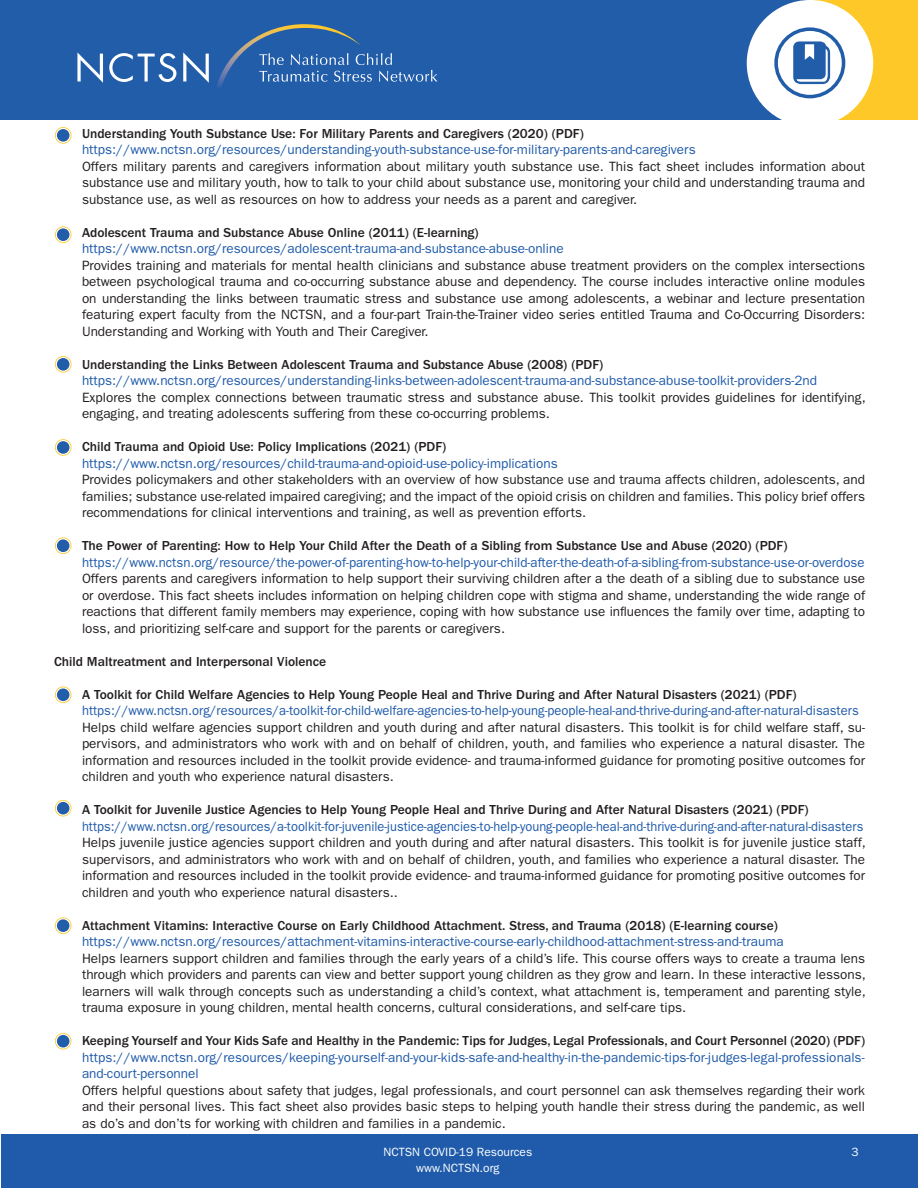
<style>
.page{position:relative;width:918px;height:1188px;background:#fff}
.page>*{position:absolute;margin:0;border:0;box-sizing:border-box;transform-origin:0 0}
.t1{font:13.5px/16.5px "ITC Franklin Gothic Std";color:#231f20;text-align:justify}
.t2{font:500 13.5px "ITC Franklin Gothic Std";color:#231f20}
.t3{font:13.5px/16.5px "ITC Franklin Gothic Std";color:#1f5baa}
.t4{font:13.5px "ITC Franklin Gothic Std";color:#1f5baa;scale:.95 1}
.t5{font:13.5px "ITC Franklin Gothic Std";color:#1f5baa;scale:.96 1}
.t6{font:12px/16.5px "ITC Franklin Gothic Std";color:#fff;text-align:center}
</style>
<div class="page">
<div style="left:1px;top:1134px;width:917px;height:54px;background:#1f5baa"></div>
<div style="left:0;top:0;width:918px;height:119px;background:#fec828"></div>
<div style="left:0;top:0;width:808px;height:119px;background:#225daa"></div>
<div style="left:747px;top:0;width:126px;height:127px;background:#fff;border-radius:50%"></div>
<svg style="left:77px;top:52px;width:26px;height:31px"></svg>
<svg style="left:109px;top:53px;width:67px;height:29px"></svg>
<svg style="left:183px;top:52px;width:26px;height:31px"></svg>
<svg style="left:361px;top:53px;width:76px;height:29px"></svg>
<img style="left:217px;top:24px;width:144px;height:64px">
<svg style="left:774px;top:27px;width:71px;height:71px"></svg>
<svg style="left:55px;top:127px;width:16px;height:17px"></svg>
<svg style="left:55px;top:356px;width:16px;height:17px"></svg>
<svg style="left:55px;top:226px;width:16px;height:17px"></svg>
<svg style="left:55px;top:439px;width:16px;height:17px"></svg>
<svg style="left:55px;top:686px;width:16px;height:17px"></svg>
<svg style="left:55px;top:917px;width:16px;height:17px"></svg>
<svg style="left:55px;top:800px;width:16px;height:16px"></svg>
<svg style="left:55px;top:1033px;width:16px;height:17px"></svg>
<svg style="left:55px;top:537px;width:16px;height:17px"></svg>
<p class="t2" style="left:82px;top:125px;width:503px">Understanding Youth Substance Use: For Military Parents and Caregivers (2020) (PDF)</p>
<p class="t3" style="left:82px;top:141px;width:615px">https://www.nctsn.org/resources/understanding-youth-substance-use-for-military-parents-and-caregivers</p>
<p class="t1" style="left:82px;top:158px;width:785px">Offers military parents and caregivers information about military youth substance use. This fact sheet includes information about substance use and military youth, how to talk to your child about substance use, monitoring your child and understanding trauma and substance use, as well as resources on how to address your needs as a parent and caregiver.</p>
<p class="t2" style="left:82px;top:224px;width:398px">Adolescent Trauma and Substance Abuse Online (2011) (E-learning)</p>
<p class="t3" style="left:82px;top:240px;width:483px">https://www.nctsn.org/resources/adolescent-trauma-and-substance-abuse-online</p>
<p class="t1" style="left:82px;top:257px;width:785px">Provides training and materials for mental health clinicians and substance abuse treatment providers on the complex intersections between psychological trauma and co-occurring substance abuse and dependency. The course includes interactive online modules on understanding the links between traumatic stress and substance use among adolescents, a webinar and lecture presentation featuring expert faculty from the NCTSN, and a four-part Train-the-Trainer video series entitled Trauma and Co-Occurring Disorders:<br>Understanding and Working with Youth and Their Caregiver.</p>
<p class="t2" style="left:82px;top:356px;width:523px">Understanding the Links Between Adolescent Trauma and Substance Abuse (2008) (PDF)</p>
<p class="t3" style="left:82px;top:372px;width:737px">https://www.nctsn.org/resources/understanding-links-between-adolescent-trauma-and-substance-abuse-toolkit-providers-2nd</p>
<p class="t1" style="left:82px;top:389px;width:785px">Explores the complex connections between traumatic stress and substance abuse. This toolkit provides guidelines for identifying, engaging, and treating adolescents suffering from these co-occurring problems.</p>
<p class="t2" style="left:82px;top:439px;width:366px">Child Trauma and Opioid Use: Policy Implications (2021) (PDF)</p>
<p class="t3" style="left:82px;top:455px;width:477px">https://www.nctsn.org/resources/child-trauma-and-opioid-use-policy-implications</p>
<p class="t1" style="left:82px;top:471px;width:785px">Provides policymakers and other stakeholders with an overview of how substance use and trauma affects children, adolescents, and families; substance use-related impaired caregiving; and the impact of the opioid crisis on children and families. This policy brief offers recommendations for clinical interventions and training, as well as prevention efforts.</p>
<p class="t2" style="left:82px;top:538px;width:707px">The Power of Parenting: How to Help Your Child After the Death of a Sibling from Substance Use and Abuse (2020) (PDF)</p>
<p class="t3" style="left:82px;top:554px;width:784px">https://www.nctsn.org/resource/the-power-of-parenting-how-to-help-your-child-after-the-death-of-a-sibling-from-substance-use-or-overdose</p>
<p class="t1" style="left:82px;top:570px;width:785px">Offers parents and caregivers information to help support their surviving children after a the death of a sibling due to substance use or overdose. This fact sheets includes information on helping children cope with stigma and shame, understanding the wide range of reactions that different family members may experience, coping with how substance use influences the family over time, adapting to loss, and prioritizing self-care and support for the parents or caregivers.</p>
<p class="t2" style="left:54px;top:653px;width:274px">Child Maltreatment and Interpersonal Violence</p>
<p class="t2" style="left:82px;top:686px;width:716px">A Toolkit for Child Welfare Agencies to Help Young People Heal and Thrive During and After Natural Disasters (2021) (PDF)</p>
<p class="t5" style="left:82px;top:703px;width:811px">https://www.nctsn.org/resources/a-toolkit-for-child-welfare-agencies-to-help-young-people-heal-and-thrive-during-and-after-natural-disasters</p>
<p class="t1" style="left:82px;top:719px;width:785px">Helps child welfare agencies support children and youth during and after natural disasters. This toolkit is for child welfare staff, su&shy;pervisors, and administrators who work with and on behalf of children, youth, and families who experience a natural disaster. The information and resources included in the toolkit provide evidence- and trauma-informed guidance for promoting positive outcomes for children and youth who experience natural disasters.</p>
<p class="t2" style="left:82px;top:802px;width:728px">A Toolkit for Juvenile Justice Agencies to Help Young People Heal and Thrive During and After Natural Disasters (2021) (PDF)</p>
<p class="t4" style="left:82px;top:818px;width:824px">https://www.nctsn.org/resources/a-toolkit-for-juvenile-justice-agencies-to-help-young-people-heal-and-thrive-during-and-after-natural-disasters</p>
<p class="t1" style="left:82px;top:834px;width:785px">Helps juvenile justice agencies support children and youth during and after natural disasters. This toolkit is for juvenile justice staff, supervisors, and administrators who work with and on behalf of children, youth, and families who experience a natural disaster. The information and resources included in the toolkit provide evidence- and trauma-informed guidance for promoting positive outcomes for children and youth who experience natural disasters..</p>
<p class="t2" style="left:82px;top:917px;width:697px">Attachment Vitamins: Interactive Course on Early Childhood Attachment. Stress, and Trauma (2018) (E-learning course)</p>
<p class="t3" style="left:82px;top:933px;width:703px">https://www.nctsn.org/resources/attachment-vitamins-interactive-course-early-childhood-attachment-stress-and-trauma</p>
<p class="t1" style="left:82px;top:950px;width:785px">Helps learners support children and families through the early years of a child’s life. This course offers ways to create a trauma lens through which providers and parents can view and better support young children as they grow and learn. In these interactive lessons, learners will walk through concepts such as understanding a child’s context, what attachment is, temperament and parenting style, trauma exposure in young children, mental health concerns, cultural considerations, and self-care tips.</p>
<p class="t2" style="left:82px;top:1033px;width:785px">Keeping Yourself and Your Kids Safe and Healthy in the Pandemic: Tips for Judges, Legal Professionals, and Court Personnel (2020) (PDF)</p>
<p class="t3" style="left:82px;top:1049px;width:784px">https://www.nctsn.org/resources/keeping-yourself-and-your-kids-safe-and-healthy-in-the-pandemic-tips-for-judges-legal-professionals&shy;and-court-personnel</p>
<p class="t1" style="left:82px;top:1082px;width:784px">Offers helpful questions about safety that judges, legal professionals, and court personnel can ask themselves regarding their work and their personal lives. This fact sheet also provides basic steps to helping youth handle their stress during the pandemic, as well as do’s and don’ts for working with children and families in a pandemic.</p>
<p class="t6" style="left:383px;top:1143px;width:150px">NCTSN COVID-19 Resources www.NCTSN.org</p>
<p class="t6" style="left:852px;top:1143px;width:9px">3</p>
</div>
